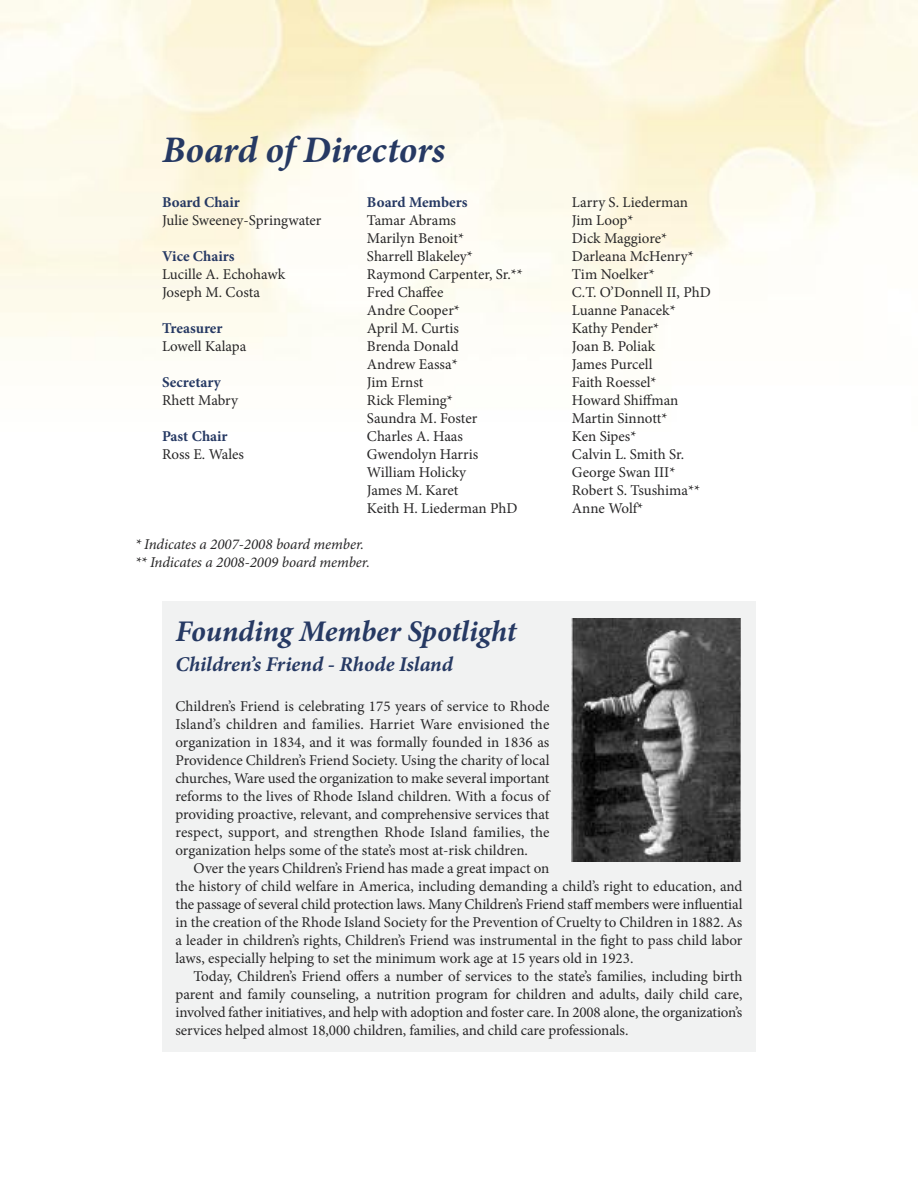
<style>
.page{position:relative;width:918px;height:1188px;background:#fff}
.page>*{position:absolute;margin:0;border:0;box-sizing:border-box;transform-origin:0 0}
.t1{font:italic 700 37.5px "Minion Pro";letter-spacing:-.005em;color:#263963}
.t2{font:italic 700 30px "Minion Pro";letter-spacing:-.005em;color:#263963}
.t3{font:italic 700 21px "Minion Pro";color:#263963}
.t4{font:15px/18px "Minion Pro";letter-spacing:-.005em;color:#272627}
.t5{font:italic 15px/18px "Minion Pro";letter-spacing:-.005em;color:#272627}
.t6{font:700 15px "Minion Pro";color:#263963}
</style>
<div class="page">
<div style="left:162px;top:601px;width:594px;height:450px;background:#f1f2f2"></div>
<img style="left:572px;top:618px;width:169px;height:243px">
<h1 class="t1" style="left:162px;top:136px;width:285px">Board of Directors</h1>
<p class="t6" style="left:367px;top:197px;width:102px">Board Members</p>
<p class="t4" style="left:367px;top:213px;width:158px">Tamar Abrams<br>Marilyn Benoit*<br>Sharrell Blakeley*<br>Raymond Carpenter, Sr.**<br>Fred Chaffee<br>Andre Cooper*<br>April M. Curtis<br>Brenda Donald<br>Andrew Eassa*<br>Jim Ernst<br>Rick Fleming*<br>Saundra M. Foster<br>Charles A. Haas<br>Gwendolyn Harris<br>William Holicky<br>James M. Karet<br>Keith H. Liederman PhD</p>
<p class="t5" style="left:135px;top:537px;width:236px">* Indicates a 2007-2008 board member. ** Indicates a 2008-2009 board member.</p>
<p class="t6" style="left:162px;top:197px;width:80px">Board Chair</p>
<p class="t4" style="left:162px;top:213px;width:161px">Julie Sweeney-Springwater</p>
<p class="t6" style="left:162px;top:251px;width:74px">Vice Chairs</p>
<p class="t4" style="left:162px;top:267px;width:125px">Lucille A. Echohawk<br>Joseph M. Costa</p>
<p class="t6" style="left:162px;top:323px;width:62px">Treasurer</p>
<p class="t4" style="left:162px;top:339px;width:86px">Lowell Kalapa</p>
<p class="t6" style="left:162px;top:377px;width:60px">Secretary</p>
<p class="t4" style="left:162px;top:393px;width:78px">Rhett Mabry</p>
<p class="t6" style="left:162px;top:431px;width:67px">Past Chair</p>
<p class="t4" style="left:162px;top:447px;width:84px">Ross E. Wales</p>
<h2 class="t2" style="left:176px;top:620px;width:342px">Founding Member Spotlight</h2>
<h3 class="t3" style="left:176px;top:656px;width:279px">Children’s Friend - Rhode Island</h3>
<p class="t4" style="left:572px;top:195px;width:140px">Larry S. Liederman<br>Jim Loop*<br>Dick Maggiore*<br>Darleana McHenry*<br>Tim Noelker*<br>C.T. O’Donnell II, PhD<br>Luanne Panacek*<br>Kathy Pender*<br>Joan B. Poliak<br>James Purcell<br>Faith Roessel*<br>Howard Shiffman<br>Martin Sinnott*<br>Ken Sipes*<br>Calvin L. Smith Sr.<br>George Swan III*<br>Robert S. Tsushima**<br>Anne Wolf*</p>
<p class="t4" style="left:176px;top:699px;width:375px;text-align:justify">Children’s Friend is celebrating 175 years of service to Rhode Island’s children and families. Harriet Ware envisioned the organization in 1834, and it was formally founded in 1836 as Providence Children’s Friend Society. Using the charity of local churches, Ware used the organization to make several important reforms to the lives of Rhode Island children. With a focus of providing proactive, relevant, and comprehensive services that respect, support, and strengthen Rhode Island families, the organization helps some of the state’s most at-risk children.</p>
<p class="t4" style="left:175px;top:861px;width:569px;text-indent:18px">Over the years Children’s Friend has made a great impact on<br>the history of child welfare in America, including demanding a child’s right to education, and the passage of several child protection laws. Many Children’s Friend staffmembers were influential in the creation of the Rhode Island Society for the Prevention of Cruelty to Children in 1882. As a leader in children’s rights, Children’s Friend was instrumental in the fight to pass child labor laws, especially helping to set the minimum work age at 15 years old in 1923.</p>
<p class="t4" style="left:175px;top:969px;width:569px;text-align:justify;text-indent:18px">Today, Children’s Friend offers a number of services to the state’s families, including birth parent and family counseling, a nutrition program for children and adults, daily child care, involved father initiatives, and help with adoption and foster care. In 2008 alone, the organization’s services helped almost 18,000 children, families, and child care professionals.</p>
</div>
